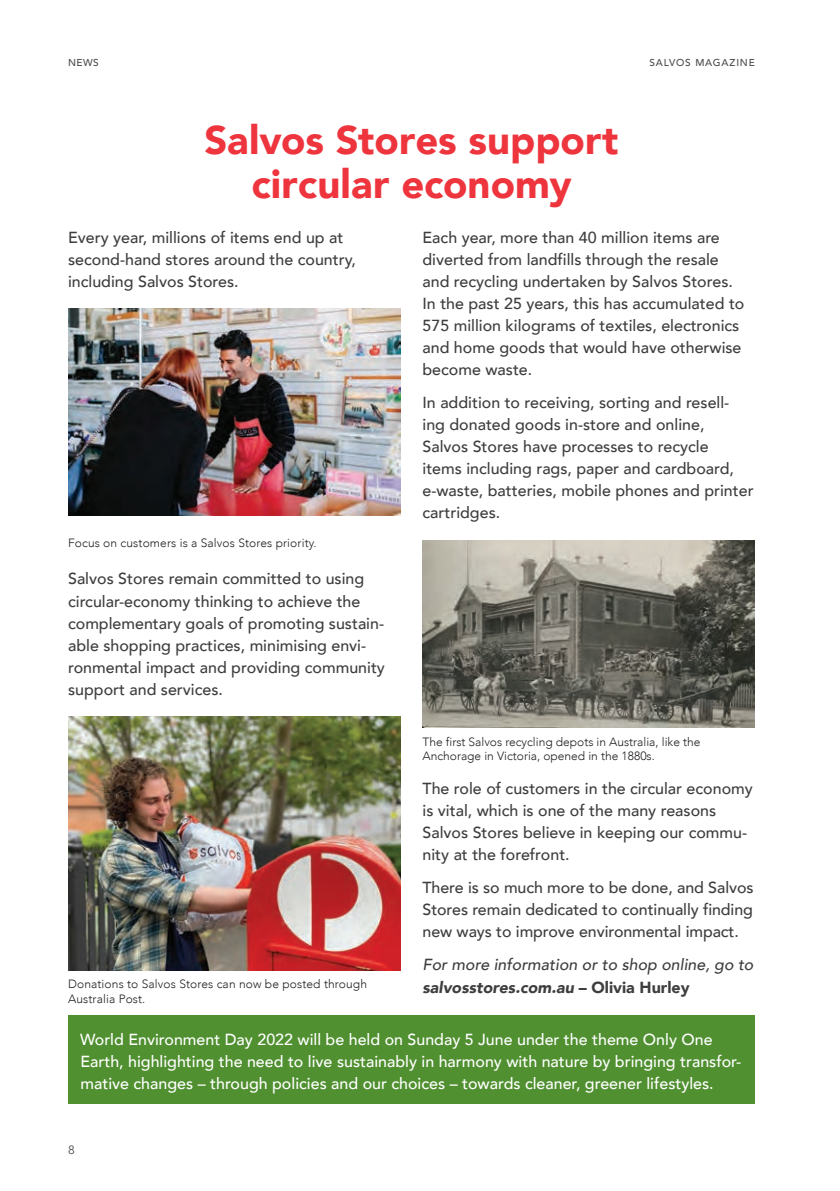
<style>
.page{position:relative;width:840px;height:1191px;background:#fff}
.page>*{position:absolute;margin:0;border:0;box-sizing:border-box;transform-origin:0 0}
.Salvos_Header{font:900 40px/44px "Avenir";color:#ee343d;text-align:center}
.Salvos_Body{font:500 16px/22px "Avenir";color:#3e3e3f}
.Body_no_baseline{font:500 16px/22px "Avenir";color:#fff}
.Salvos_Body-2{font:italic 500 16px/22px "Avenir";color:#3e3e3f}
.Image_Caption{font:300 12px/14.4px "Avenir";letter-spacing:.01em;color:#231f20}
.t1{font:12px "Avenir";color:#4b4c4d}
.Page_name_-_Left{font:500 10px "Avenir";letter-spacing:.065em;color:#4b4c4d}
.s1{font-weight:900}
.s2{font-weight:900;font-style:normal}
</style>
<div class="page">
<img style="left:68px;top:309px;width:332px;height:207px">
<img style="left:68px;top:717px;width:332px;height:253px">
<img style="left:422px;top:540px;width:332px;height:188px">
<div style="left:68px;top:1014px;width:686px;height:89px;background:#509030"></div>
<p class="Page_name_-_Left" style="left:68px;top:54px;width:32px">NEWS</p>
<p class="Salvos_Header" style="left:204px;top:117px;width:415px">Salvos Stores support circular economy</p>
<p class="Page_name_-_Left" style="left:649px;top:54px;width:107px">SALVOS MAGAZINE</p>
<p class="Salvos_Body" style="left:68px;top:225px;width:289px">Every year, millions of items end up at second-hand stores around the country, including Salvos Stores.</p>
<p class="Image_Caption" style="left:68px;top:536px;width:250px">Focus on customers is a Salvos Stores priority.</p>
<p class="Salvos_Body" style="left:68px;top:567px;width:318px">Salvos Stores remain committed to using circular-economy thinking to achieve the complementary goals of promoting sustain&shy;able shopping practices, minimising envi&shy;ronmental impact and providing community support and services.</p>
<p class="Image_Caption" style="left:68px;top:976px;width:300px">Donations to Salvos Stores can now be posted through<br>Australia Post.</p>
<p class="Salvos_Body" style="left:422px;top:225px;width:323px">Each year, more than 40 million items are diverted from landfills through the resale and recycling undertaken by Salvos Stores.<br>In the past 25 years, this has accumulated to 575 million kilograms of textiles, electronics and home goods that would have otherwise become waste.</p>
<p class="Salvos_Body" style="left:422px;top:390px;width:332px">In addition to receiving, sorting and resell&shy;ing donated goods in-store and online, Salvos Stores have processes to recycle<br>items including rags, paper and cardboard, e-waste, batteries, mobile phones and printer cartridges.</p>
<p class="Image_Caption" style="left:422px;top:734px;width:279px">The first Salvos recycling depots in Australia, like the<br>Anchorage in Victoria, opened in the 1880s.</p>
<p class="Salvos_Body" style="left:422px;top:776px;width:331px">The role of customers in the circular economy is vital, which is one of the many reasons Salvos Stores believe in keeping our commu&shy;nity at the forefront.</p>
<p class="Salvos_Body" style="left:422px;top:876px;width:332px;text-align:justify">There is so much more to be done, and Salvos Stores remain dedicated to continually finding new ways to improve environmental impact.</p>
<p class="Salvos_Body-2" style="left:422px;top:954px;width:332px">For more information or to shop online, go to <span class="s1">salvosstores.com.au</span> <span class="s2">– Olivia Hurley</span></p>
<p class="Body_no_baseline" style="left:80px;top:1027px;width:662px">World Environment Day 2022 will be held on Sunday 5 June under the theme Only One<br>Earth, highlighting the need to live sustainably in harmony with nature by bringing transfor&shy;mative changes – through policies and our choices – towards cleaner, greener lifestyles.</p>
<p class="t1" style="left:68px;top:1142px;width:8px">8</p>
</div>
